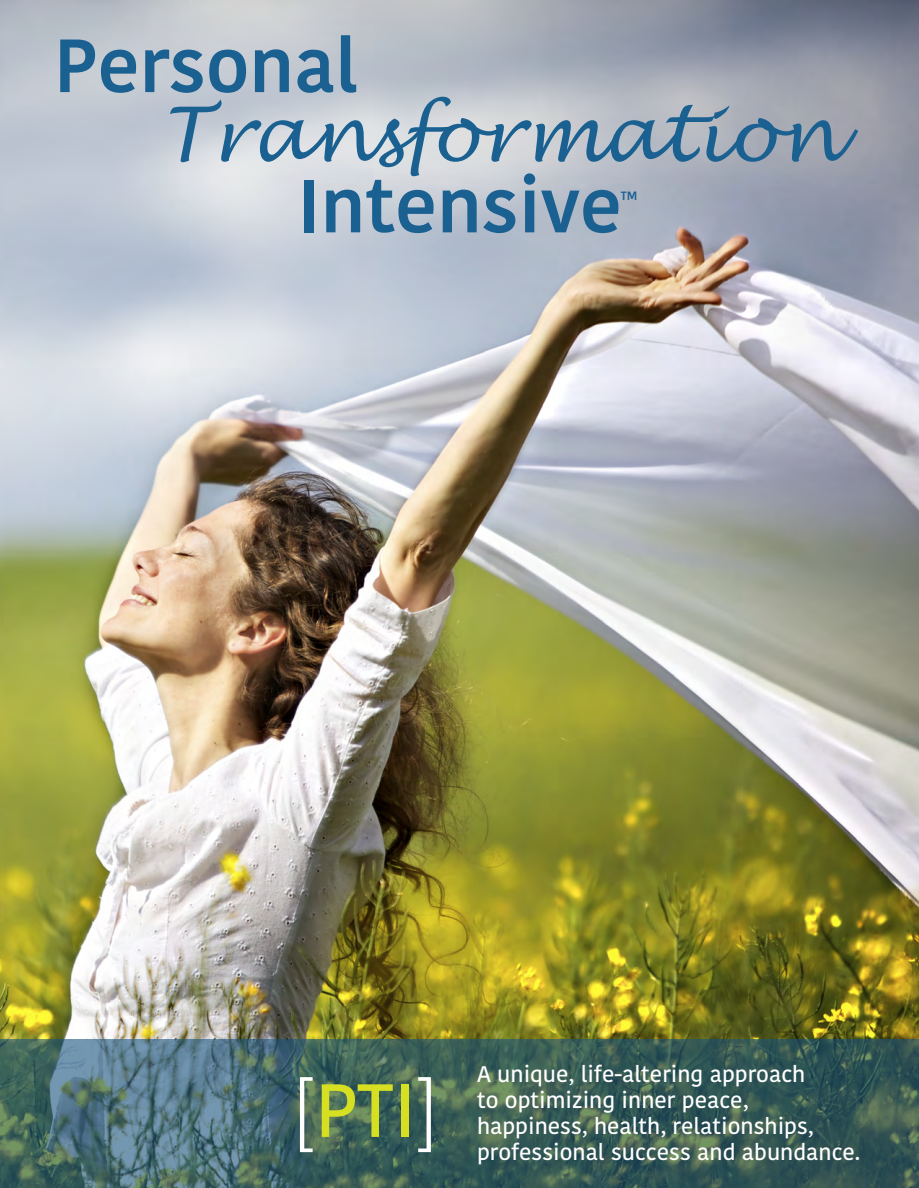
<style>
.page{position:relative;width:919px;height:1188px;background:#fff}
.page>*{position:absolute;margin:0;border:0;box-sizing:border-box;transform-origin:0 0}
.t1{font:600 75px "Kohinoor Bangla";color:#1a6091}
.t2{font:italic 75px "Lucida Handwriting";color:#1a6091}
.t3{font:500 75px "Kohinoor Bangla";color:#d6df21}
.t4{font:500 22.5px/26.2px "Kohinoor Bangla";color:#fff}
.t5{font:600 12px "Kohinoor Bangla";color:#1a6091}
.s1{font-weight:300;color:#fff}
</style>
<div class="page">
<img style="left:0;top:0;width:918px;height:1040px">
<svg style="left:0;top:1040px;width:918px;height:148px;background:#406360"></svg>
<h1 class="t1" style="left:54px;top:3px;width:305px">Personal</h1>
<h1 class="t2" style="left:160px;top:89px;width:679px">Transformation</h1>
<h1 class="t1" style="left:297px;top:143px;width:326px">Intensive</h1>
<p class="t5" style="left:620px;top:185px;width:18px">TM</p>
<h1 class="t3" style="left:293px;top:1051px;width:147px"><span class="s1">[</span>PTI<span class="s1">]</span></h1>
<p class="t4" style="left:477px;top:1060px;width:384px">A unique, life-altering approach<br>to optimizing inner peace, happiness, health, relationships, professional success and abundance.</p>
</div>
